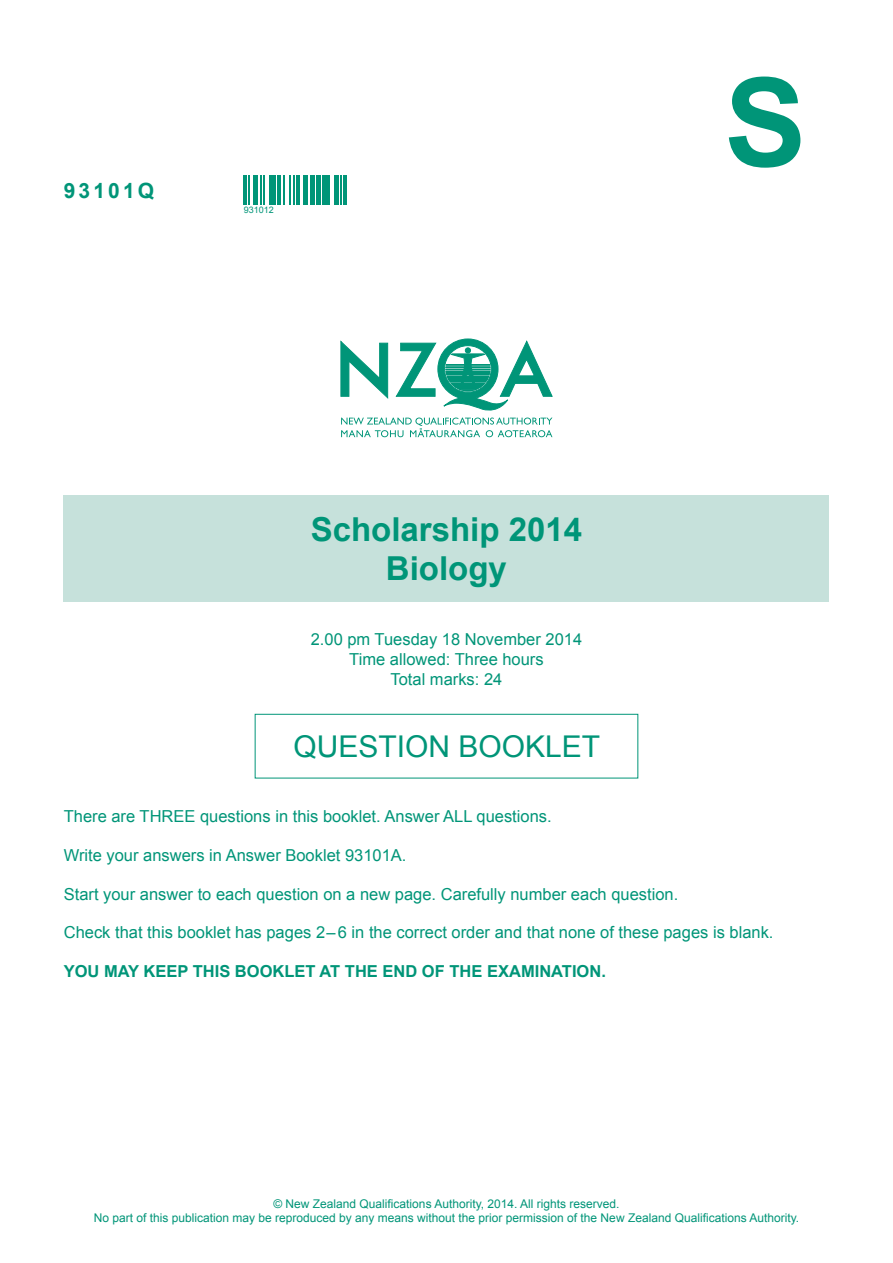
<style>
.page{position:relative;width:893px;height:1263px;background:#fff}
.page>*{position:absolute;margin:0;border:0;box-sizing:border-box;transform-origin:0 0}
.Level_ID__top_right{font:700 123px "Arial";color:#009578}
.t1{font:700 33px/39.6px "Arial";color:#009578;text-align:center}
.t2{font:30px "Arial";color:#009578}
.Standard_number{font:700 21px "Arial";letter-spacing:.15em;color:#009578}
.Instructions{font:16.5px "Arial";color:#009578}
.Instructions__normal{font:16.5px "Arial";color:#009578}
.Exam_date___Credits{font:16.5px/19.8px "Arial";color:#009578;text-align:center}
.Instructions-2{font:700 16.5px "Arial";color:#009578}
.Copyright_notice{font:12px "Arial";color:#009578}
.t3{font:9px "Arial";color:#009578}
</style>
<div class="page">
<hr style="left:244px;top:175px;width:3px;height:30px;background:#009578">
<hr style="left:248px;top:175px;width:2px;height:30px;background:#009578">
<hr style="left:253px;top:175px;width:4px;height:30px;background:#009578">
<hr style="left:260px;top:175px;width:2px;height:30px;background:#009578">
<hr style="left:263px;top:175px;width:2px;height:30px;background:#009578">
<div style="left:269px;top:175px;width:7px;height:30px;background:#009578"></div>
<hr style="left:277px;top:175px;width:3px;height:30px;background:#009578">
<hr style="left:283px;top:175px;width:2px;height:30px;background:#009578">
<hr style="left:289px;top:175px;width:2px;height:30px;background:#009578">
<hr style="left:294px;top:175px;width:1px;height:30px;background:#009578">
<hr style="left:297px;top:175px;width:3px;height:30px;background:#009578">
<hr style="left:303px;top:175px;width:4px;height:30px;background:#009578">
<div style="left:310px;top:175px;width:5px;height:30px;background:#009578"></div>
<div style="left:316px;top:175px;width:5px;height:30px;background:#009578"></div>
<hr style="left:322px;top:175px;width:3px;height:30px;background:#009578">
<hr style="left:327px;top:175px;width:3px;height:30px;background:#009578">
<hr style="left:335px;top:175px;width:4px;height:30px;background:#009578">
<hr style="left:341px;top:175px;width:1px;height:30px;background:#009578">
<hr style="left:344px;top:175px;width:3px;height:30px;background:#009578">
<svg style="left:341px;top:339px;width:212px;height:98px"></svg>
<div style="left:64px;top:495px;width:765px;height:107px;background:#c6e1db"></div>
<div style="left:255px;top:714px;width:383px;height:64px;border:1px solid #009578"></div>
<p class="Standard_number" style="left:64px;top:177px;width:92px">93101Q</p>
<p class="t3" style="left:244px;top:204px;width:32px">931012</p>
<p class="t1" style="left:311px;top:510px;width:273px">Scholarship 2014<br>Biology</p>
<p class="Exam_date___Credits" style="left:311px;top:629px;width:273px">2.00 pm Tuesday 18 November 2014<br>Time allowed: Three hours<br>Total marks: 24</p>
<p class="t2" style="left:293px;top:727px;width:308px">QUESTION BOOKLET</p>
<p class="Level_ID__top_right" style="left:724px;top:42px;width:84px">S</p>
<p class="Instructions" style="left:64px;top:805px;width:489px">There are THREE questions in this booklet. Answer ALL questions.</p>
<p class="Instructions" style="left:64px;top:844px;width:344px">Write your answers in Answer Booklet 93101A.</p>
<p class="Instructions__normal" style="left:64px;top:883px;width:616px">Start your answer to each question on a new page. Carefully number each question.</p>
<p class="Instructions" style="left:64px;top:922px;width:711px">Check that this booklet has pages 2 –6 in the correct order and that none of these pages is blank.</p>
<p class="Instructions-2" style="left:64px;top:961px;width:544px">YOU MAY KEEP THIS BOOKLET AT THE END OF THE EXAMINATION.</p>
<p class="Copyright_notice" style="left:273px;top:1196px;width:348px">© New Zealand Qualifications Authority, 2014. All rights reserved.</p>
<p class="Copyright_notice" style="left:94px;top:1210px;width:707px">No part of this publication may be reproduced by any means without the prior permission of the New Zealand Qualifications Authority.</p>
</div>
